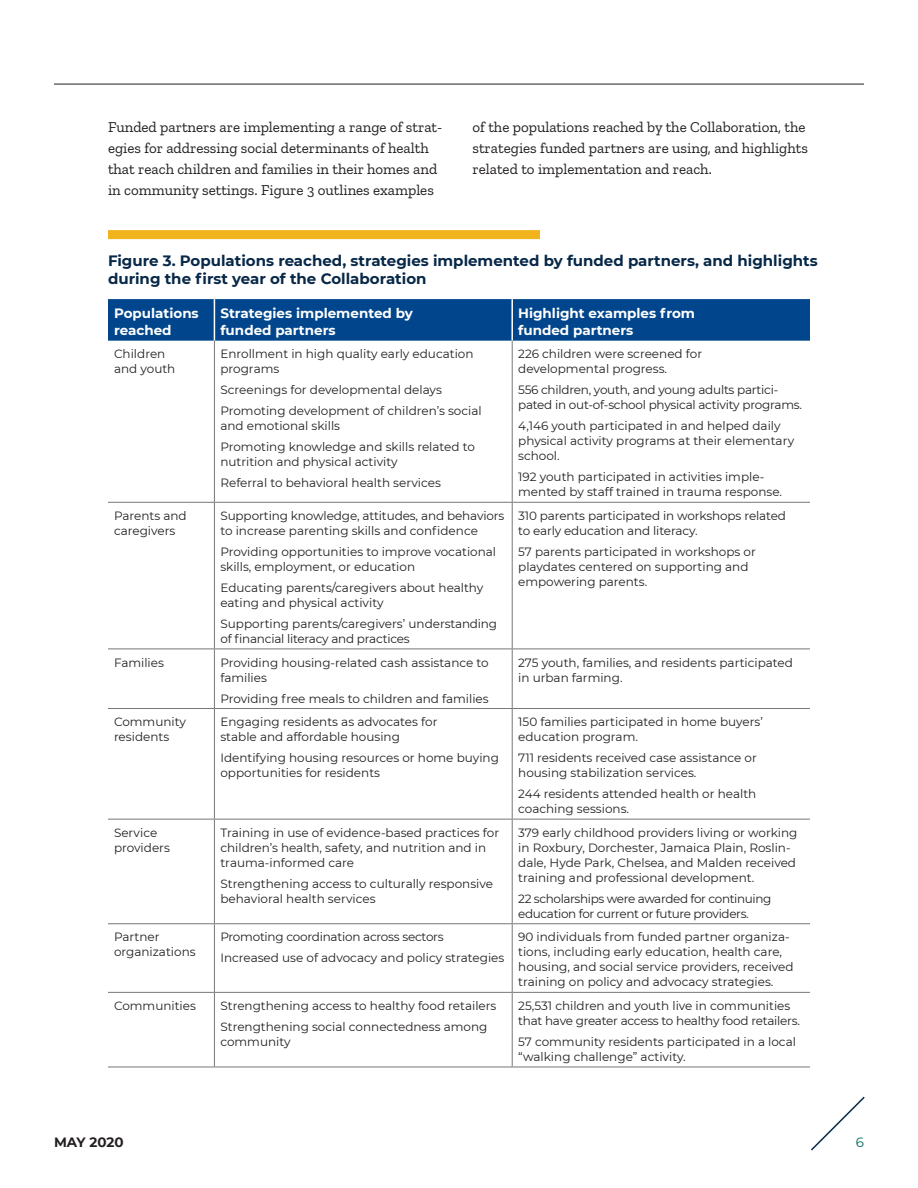
<style>
.page{position:relative;width:918px;height:1188px;background:#fff}
.page>*{position:absolute;margin:0;border:0;box-sizing:border-box;transform-origin:0 0}
.Paragraph{font:15px/21px "Zilla Slab";color:#231f20}
.Graphic_Table_head_f{font:700 15px/18px "Montserrat";color:#082848}
.Table_text{font:700 13.5px/16.5px "Montserrat";color:#fff}
.t1{font:700 13.5px "Montserrat";color:#231f20}
.t2{font:13.5px "Montserrat";color:#066a5b}
.Table_text-2{font:12px/15px "Montserrat";color:#231f20}
.Table_text-3{font:12px/15px "Montserrat";letter-spacing:-.02em;color:#231f20}
.Table_text-4{font:12px/15px "Montserrat";letter-spacing:-.03em;color:#231f20}
</style>
<div class="page">
<svg style="left:811px;top:1096px;width:54px;height:55px"></svg>
<hr style="left:54px;top:84px;width:810px;height:1px;background:#231f20">
<div style="left:108px;top:299px;width:702px;height:42px;background:#01468c"></div>
<hr style="left:214px;top:299px;width:1px;height:42px;background:#fff">
<hr style="left:511px;top:299px;width:2px;height:42px;background:#fff">
<hr style="left:108px;top:1067px;width:106px;height:1px;background:#767779">
<hr style="left:214px;top:1067px;width:298px;height:1px;background:#767779">
<hr style="left:512px;top:1067px;width:298px;height:1px;background:#767779">
<hr style="left:214px;top:341px;width:1px;height:161px;background:#767779">
<hr style="left:512px;top:341px;width:1px;height:161px;background:#767779">
<hr style="left:108px;top:502px;width:106px;height:1px;background:#767779">
<hr style="left:214px;top:502px;width:298px;height:1px;background:#767779">
<hr style="left:214px;top:503px;width:1px;height:146px;background:#767779">
<hr style="left:512px;top:502px;width:298px;height:1px;background:#767779">
<hr style="left:512px;top:503px;width:1px;height:146px;background:#767779">
<hr style="left:108px;top:649px;width:106px;height:1px;background:#767779">
<hr style="left:214px;top:649px;width:298px;height:1px;background:#767779">
<hr style="left:214px;top:649px;width:1px;height:59px;background:#767779">
<hr style="left:512px;top:649px;width:298px;height:1px;background:#767779">
<hr style="left:512px;top:649px;width:1px;height:59px;background:#767779">
<hr style="left:108px;top:708px;width:106px;height:1px;background:#767779">
<hr style="left:214px;top:708px;width:298px;height:1px;background:#767779">
<hr style="left:214px;top:709px;width:1px;height:110px;background:#767779">
<hr style="left:512px;top:708px;width:298px;height:1px;background:#767779">
<hr style="left:512px;top:709px;width:1px;height:110px;background:#767779">
<hr style="left:108px;top:819px;width:106px;height:1px;background:#767779">
<hr style="left:214px;top:819px;width:298px;height:1px;background:#767779">
<hr style="left:214px;top:820px;width:1px;height:103px;background:#767779">
<hr style="left:512px;top:819px;width:298px;height:1px;background:#767779">
<hr style="left:512px;top:820px;width:1px;height:103px;background:#767779">
<hr style="left:108px;top:923px;width:106px;height:1px;background:#767779">
<hr style="left:214px;top:923px;width:298px;height:1px;background:#767779">
<hr style="left:214px;top:924px;width:1px;height:68px;background:#767779">
<hr style="left:512px;top:923px;width:298px;height:1px;background:#767779">
<hr style="left:512px;top:924px;width:1px;height:68px;background:#767779">
<hr style="left:108px;top:992px;width:106px;height:1px;background:#767779">
<hr style="left:214px;top:992px;width:298px;height:1px;background:#767779">
<hr style="left:214px;top:993px;width:1px;height:74px;background:#767779">
<hr style="left:512px;top:992px;width:298px;height:1px;background:#767779">
<hr style="left:512px;top:993px;width:1px;height:74px;background:#767779">
<div style="left:108px;top:230px;width:432px;height:9px;background:#f1b41c"></div>
<p class="Paragraph" style="left:108px;top:116px;width:336px">Funded partners are implementing a range of strat&shy;egies for addressing social determinants of health that reach children and families in their homes and in community settings. Figure 3 outlines examples</p>
<p class="Paragraph" style="left:472px;top:116px;width:337px">of the populations reached by the Collaboration, the strategies funded partners are using, and highlights related to implementation and reach.</p>
<p class="Graphic_Table_head_f" style="left:108px;top:251px;width:711px">Figure 3. Populations reached, strategies implemented by funded partners, and highlights during the first year of the Collaboration</p>
<p class="Table_text" style="left:114px;top:304px;width:86px">Populations reached</p>
<p class="Table_text" style="left:220px;top:304px;width:194px">Strategies implemented by funded partners</p>
<p class="Table_text" style="left:518px;top:304px;width:178px">Highlight examples from funded partners</p>
<p class="Table_text-2" style="left:114px;top:346px;width:63px">Children and youth</p>
<p class="Table_text-2" style="left:220px;top:346px;width:255px">Enrollment in high quality early education programs</p>
<p class="Table_text-2" style="left:220px;top:382px;width:223px">Screenings for developmental delays</p>
<p class="Table_text-2" style="left:220px;top:403px;width:263px">Promoting development of children’s social and emotional skills</p>
<p class="Table_text-2" style="left:220px;top:439px;width:256px">Promoting knowledge and skills related to nutrition and physical activity</p>
<p class="Table_text-2" style="left:220px;top:475px;width:222px">Referral to behavioral health services</p>
<p class="Table_text-2" style="left:518px;top:346px;width:185px">226 children were screened for developmental progress.</p>
<p class="Table_text-3" style="left:518px;top:382px;width:285px">556 children, youth, and young adults partici&shy;pated in out-of-school physical activity programs.</p>
<p class="Table_text-2" style="left:518px;top:418px;width:277px">4,146 youth participated in and helped daily physical activity programs at their elementary school.</p>
<p class="Table_text-2" style="left:518px;top:469px;width:265px">192 youth participated in activities imple&shy;mented by staff trained in trauma response.</p>
<p class="Table_text-2" style="left:114px;top:508px;width:74px">Parents and caregivers</p>
<p class="Table_text-2" style="left:220px;top:508px;width:286px">Supporting knowledge, attitudes, and behaviors to increase parenting skills and confidence</p>
<p class="Table_text-2" style="left:220px;top:544px;width:277px">Providing opportunities to improve vocational skills, employment, or education</p>
<p class="Table_text-2" style="left:220px;top:580px;width:265px">Educating parents/caregivers about healthy eating and physical activity</p>
<p class="Table_text-2" style="left:220px;top:616px;width:278px">Supporting parents/caregivers’ understanding of financial literacy and practices</p>
<p class="Table_text-2" style="left:114px;top:654px;width:51px">Families</p>
<p class="Table_text-2" style="left:220px;top:654px;width:270px">Providing housing-related cash assistance to families</p>
<p class="Table_text-2" style="left:220px;top:690px;width:270px">Providing free meals to children and families</p>
<p class="Table_text-2" style="left:114px;top:714px;width:74px">Community residents</p>
<p class="Table_text-2" style="left:220px;top:714px;width:219px">Engaging residents as advocates for stable and affordable housing</p>
<p class="Table_text-2" style="left:220px;top:750px;width:280px">Identifying housing resources or home buying opportunities for residents</p>
<p class="Table_text-2" style="left:114px;top:825px;width:57px">Service providers</p>
<p class="Table_text-2" style="left:220px;top:825px;width:280px">Training in use of evidence-based practices for children’s health, safety, and nutrition and in trauma-informed care</p>
<p class="Table_text-2" style="left:220px;top:876px;width:274px">Strengthening access to culturally responsive behavioral health services</p>
<p class="Table_text-2" style="left:114px;top:929px;width:83px">Partner organizations</p>
<p class="Table_text-3" style="left:220px;top:929px;width:225px">Promoting coordination across sectors</p>
<p class="Table_text-2" style="left:220px;top:950px;width:285px">Increased use of advocacy and policy strategies</p>
<p class="Table_text-2" style="left:114px;top:998px;width:83px">Communities</p>
<p class="Table_text-2" style="left:220px;top:998px;width:278px">Strengthening access to healthy food retailers</p>
<p class="Table_text-2" style="left:220px;top:1019px;width:269px">Strengthening social connectedness among community</p>
<p class="Table_text-2" style="left:518px;top:508px;width:269px">310 parents participated in workshops related to early education and literacy.</p>
<p class="Table_text-2" style="left:518px;top:544px;width:239px">57 parents participated in workshops or playdates centered on supporting and empowering parents.</p>
<p class="Table_text-2" style="left:518px;top:654px;width:276px">275 youth, families, and residents participated in urban farming.</p>
<p class="Table_text-2" style="left:518px;top:714px;width:246px">150 families participated in home buyers’ education program.</p>
<p class="Table_text-2" style="left:518px;top:750px;width:240px">711 residents received case assistance or housing stabilization services.</p>
<p class="Table_text-2" style="left:518px;top:786px;width:240px">244 residents attended health or health coaching sessions.</p>
<p class="Table_text-2" style="left:518px;top:825px;width:281px">379 early childhood providers living or working in Roxbury, Dorchester, Jamaica Plain, Roslin&shy;dale, Hyde Park, Chelsea, and Malden received training and professional development.</p>
<p class="Table_text-4" style="left:518px;top:891px;width:255px">22 scholarships were awarded for continuing education for current or future providers.</p>
<p class="Table_text-2" style="left:518px;top:929px;width:277px">90 individuals from funded partner organiza&shy;tions, including early education, health care, housing, and social service providers, received training on policy and advocacy strategies.</p>
<p class="Table_text-3" style="left:518px;top:998px;width:283px">25,531 children and youth live in communities that have greater access to healthy food retailers.</p>
<p class="Table_text-2" style="left:518px;top:1034px;width:279px">57 community residents participated in a local “walking challenge” activity.</p>
<p class="t1" style="left:54px;top:1132px;width:71px">MAY 2020</p>
<p class="t2" style="left:856px;top:1133px;width:10px">6</p>
</div>
